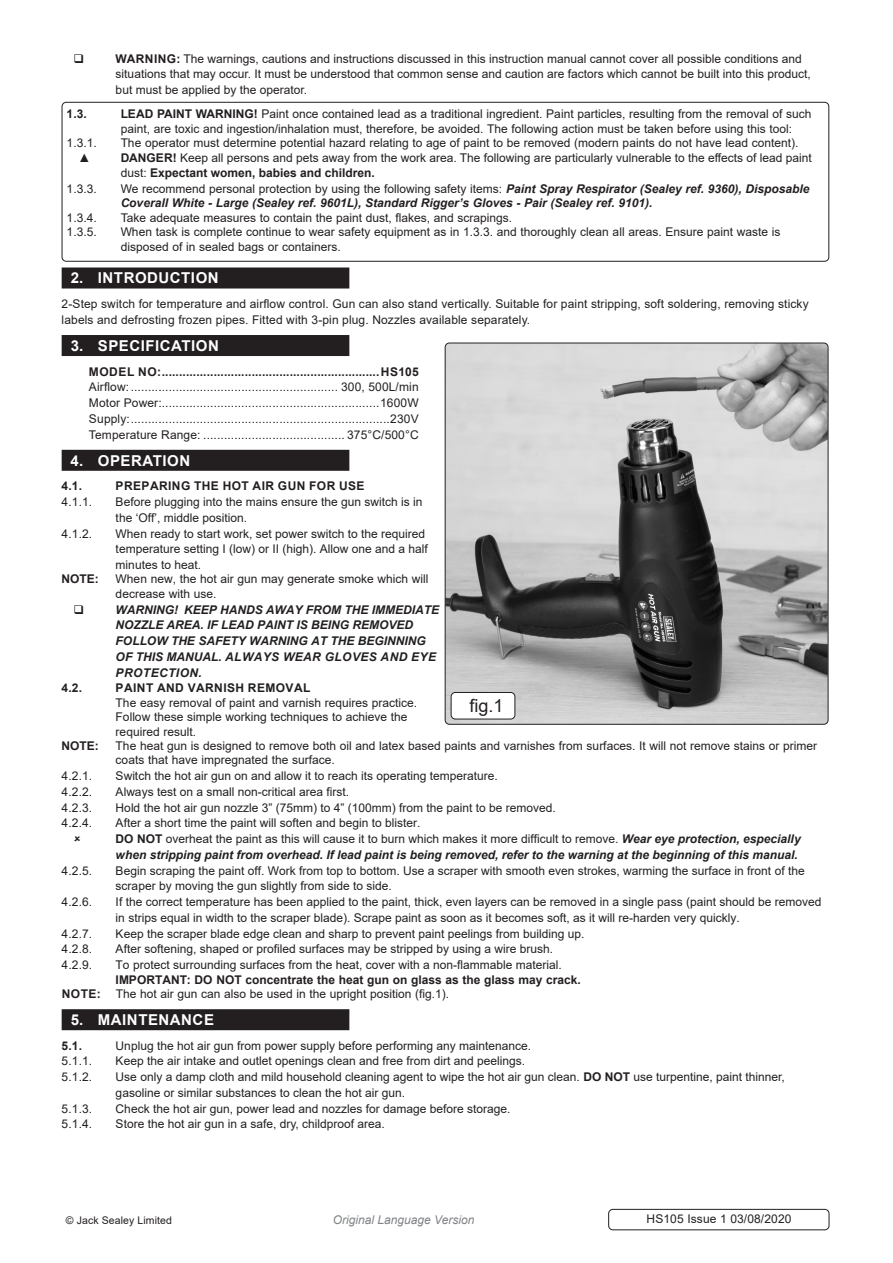
<style>
.page{position:relative;width:893px;height:1263px;background:#fff}
.page>*{position:absolute;margin:0;border:0;box-sizing:border-box;transform-origin:0 0}
.t1{font:18px "Arial";color:#231f20}
.t2{font:700 15px "Arial";letter-spacing:.035em;color:#fff}
.Body{font:12px/15.8px "Arial";color:#231f20}
.t3{font:italic 700 12px/15.8px "Arial";color:#231f20}
.Specifications__Tabb{font:12px "Arial";letter-spacing:.01em;color:#231f20}
.Specifications__Tabb-2{font:700 12px "Arial";color:#231f20}
.Specifications__Tabb-3{font:700 12px "Arial";letter-spacing:.045em;color:#231f20}
.Specifications__Tabb-4{font:700 12px "Arial";letter-spacing:.035em;color:#231f20}
.t4{font:italic 12px "Arial";color:#808285}
.Body__Footer{font:12px "Arial";letter-spacing:.01em;color:#231f20}
.Body__Justified__7pt{font:10.5px "Arial";letter-spacing:.01em;color:#231f20}
.s1{font-weight:700}
.s2{font-weight:400;font-style:normal}
.s3{font-style:normal}
</style>
<div class="page">
<div style="left:62px;top:267px;width:287px;height:21px;background:#231f20"></div>
<div style="left:62px;top:335px;width:287px;height:21px;background:#231f20"></div>
<div style="left:62px;top:450px;width:287px;height:21px;background:#231f20"></div>
<div style="left:62px;top:1009px;width:287px;height:21px;background:#231f20"></div>
<div style="left:62px;top:102px;width:767px;height:160px;border:1px solid #231f20;border-radius:4px"></div>
<img style="left:445px;top:343px;width:383px;height:381px">
<div style="left:445px;top:343px;width:383px;height:382px;border:1px solid #231f20;border-radius:4px"></div>
<div style="left:451px;top:692px;width:64px;height:27px;background:#fff;border-radius:4px"></div>
<div style="left:451px;top:692px;width:64px;height:27px;border:1px solid #231f20;border-radius:4px"></div>
<div style="left:608px;top:1209px;width:221px;height:21px;border:1px solid #231f20;border-radius:4px"></div>
<p class="Body" style="left:116px;top:51px;width:697px"><span class="s1">WARNING:</span> The warnings, cautions and instructions discussed in this instruction manual cannot cover all possible conditions and situations that may occur. It must be understood that common sense and caution are factors which cannot be built into this product, but must be applied by the operator.</p>
<p class="Specifications__Tabb-2" style="left:67px;top:106px;width:22px">1.3.</p>
<p class="Body" style="left:121px;top:107px;width:692px;line-height:14.4px"><span class="s1">LEAD PAINT WARNING!</span> Paint once contained lead as a traditional ingredient. Paint particles, resulting from the removal of such paint, are toxic and ingestion/inhalation must, therefore, be avoided. The following action must be taken before using this tool:</p>
<p class="Body" style="left:67px;top:135px;width:32px">1.3.1.</p>
<p class="Body" style="left:121px;top:135px;width:679px">The operator must determine potential hazard relating to age of paint to be removed (modern paints do not have lead content).</p>
<p class="Body" style="left:79px;top:150px;width:13px">▲</p>
<p class="Body" style="left:121px;top:150px;width:693px"><span class="s1">DANGER!</span> Keep all persons and pets away from the work area. The following are particularly vulnerable to the effects of lead paint dust: <span class="s1">Expectant women, babies and children.</span></p>
<p class="Body" style="left:67px;top:181px;width:32px">1.3.3.</p>
<p class="t3" style="left:121px;top:182px;width:690px;line-height:14.4px"><span class="s2">We recommend personal protection by using the following safety items:</span> Paint Spray Respirator (Sealey ref. 9360), Disposable<br>Coverall White - Large (Sealey ref. 9601L), Standard Rigger’s Gloves - Pair (Sealey ref. 9101).</p>
<p class="Body" style="left:67px;top:210px;width:32px">1.3.4.</p>
<p class="Body" style="left:121px;top:210px;width:393px">Take adequate measures to contain the paint dust, flakes, and scrapings.</p>
<p class="Body" style="left:67px;top:224px;width:32px">1.3.5.</p>
<p class="Body" style="left:121px;top:225px;width:661px;line-height:14.4px">When task is complete continue to wear safety equipment as in 1.3.3. and thoroughly clean all areas. Ensure paint waste is disposed of in sealed bags or containers.</p>
<p class="t2" style="left:71px;top:267px;width:149px">2. INTRODUCTION</p>
<p class="Body" style="left:62px;top:296px;width:748px">2-Step switch for temperature and airflow control. Gun can also stand vertically. Suitable for paint stripping, soft soldering, removing sticky labels and defrosting frozen pipes. Fitted with 3-pin plug. Nozzles available separately.</p>
<p class="t2" style="left:71px;top:335px;width:150px">3. SPECIFICATION</p>
<p class="Specifications__Tabb-3" style="left:89px;top:363px;width:331px">MODEL NO:...............................................................HS105</p>
<p class="Specifications__Tabb" style="left:89px;top:379px;width:331px">Airflow:............................................................ 300, 500L/min</p>
<p class="Specifications__Tabb" style="left:89px;top:395px;width:331px">Motor Power:...............................................................1600W</p>
<p class="Specifications__Tabb" style="left:89px;top:410px;width:331px">Supply:...........................................................................230V</p>
<p class="Specifications__Tabb" style="left:89px;top:426px;width:331px">Temperature Range: ......................................... 375°C/500°C</p>
<p class="t2" style="left:71px;top:450px;width:121px">4. OPERATION</p>
<p class="Specifications__Tabb-2" style="left:62px;top:478px;width:22px">4.1.</p>
<p class="Specifications__Tabb-4" style="left:116px;top:478px;width:250px">PREPARING THE HOT AIR GUN FOR USE</p>
<p class="Body" style="left:62px;top:494px;width:32px">4.1.1.</p>
<p class="Body" style="left:116px;top:494px;width:308px">Before plugging into the mains ensure the gun switch is in the ‘Off’, middle position.</p>
<p class="Body" style="left:62px;top:525px;width:32px">4.1.2.</p>
<p class="Body" style="left:116px;top:525px;width:314px">When ready to start work, set power switch to the required temperature setting I (low) or II (high). Allow one and a half minutes to heat.</p>
<p class="Specifications__Tabb-2" style="left:62px;top:571px;width:39px">NOTE:</p>
<p class="Body" style="left:116px;top:572px;width:314px;line-height:14.4px">When new, the hot air gun may generate smoke which will decrease with use.</p>
<p class="t3" style="left:116px;top:602px;width:325px">WARNING! KEEP HANDS AWAY FROM THE IMMEDIATE NOZZLE AREA. IF LEAD PAINT IS BEING REMOVED FOLLOW THE SAFETY WARNING AT THE BEGINNING OF THIS MANUAL. ALWAYS WEAR GLOVES AND EYE PROTECTION.</p>
<p class="Specifications__Tabb-2" style="left:62px;top:680px;width:22px">4.2.</p>
<p class="Specifications__Tabb-4" style="left:116px;top:680px;width:196px">PAINT AND VARNISH REMOVAL</p>
<p class="Body" style="left:116px;top:695px;width:303px;line-height:14.4px">The easy removal of paint and varnish requires practice.<br>Follow these simple working techniques to achieve the required result.</p>
<p class="Specifications__Tabb-2" style="left:62px;top:737px;width:39px">NOTE:</p>
<p class="Body" style="left:116px;top:738px;width:703px;line-height:14.4px">The heat gun is designed to remove both oil and latex based paints and varnishes from surfaces. It will not remove stains or primer coats that have impregnated the surface.</p>
<p class="Body" style="left:62px;top:768px;width:32px">4.2.1.</p>
<p class="Body" style="left:116px;top:768px;width:384px">Switch the hot air gun on and allow it to reach its operating temperature.</p>
<p class="Body" style="left:62px;top:784px;width:32px">4.2.2.</p>
<p class="Body" style="left:116px;top:784px;width:235px">Always test on a small non-critical area first.</p>
<p class="Body" style="left:62px;top:799px;width:32px">4.2.3.</p>
<p class="Body" style="left:116px;top:799px;width:442px">Hold the hot air gun nozzle 3” (75mm) to 4” (100mm) from the paint to be removed.</p>
<p class="Body" style="left:62px;top:815px;width:32px">4.2.4.</p>
<p class="Body" style="left:116px;top:815px;width:306px">After a short time the paint will soften and begin to blister.</p>
<p class="t3" style="left:116px;top:831px;width:686px"><span class="s3">DO NOT</span> <span class="s2">overheat the paint as this will cause it to burn which makes it more difficult to remove.</span> Wear eye protection, especially when stripping paint from overhead. If lead paint is being removed, refer to the warning at the beginning of this manual.</p>
<p class="Body" style="left:62px;top:862px;width:32px">4.2.5.</p>
<p class="Body" style="left:116px;top:862px;width:690px">Begin scraping the paint off. Work from top to bottom. Use a scraper with smooth even strokes, warming the surface in front of the scraper by moving the gun slightly from side to side.</p>
<p class="Body" style="left:62px;top:894px;width:32px">4.2.6.</p>
<p class="Body" style="left:116px;top:894px;width:707px">If the correct temperature has been applied to the paint, thick, even layers can be removed in a single pass (paint should be removed in strips equal in width to the scraper blade). Scrape paint as soon as it becomes soft, as it will re-harden very quickly.</p>
<p class="Body" style="left:62px;top:925px;width:32px">4.2.7.</p>
<p class="Body" style="left:116px;top:925px;width:470px">Keep the scraper blade edge clean and sharp to prevent paint peelings from building up.</p>
<p class="Body" style="left:62px;top:941px;width:32px">4.2.8.</p>
<p class="Body" style="left:116px;top:941px;width:439px">After softening, shaped or profiled surfaces may be stripped by using a wire brush.</p>
<p class="Body" style="left:62px;top:957px;width:32px">4.2.9.</p>
<p class="Body" style="left:116px;top:957px;width:448px">To protect surrounding surfaces from the heat, cover with a non-flammable material.</p>
<p class="Specifications__Tabb-2" style="left:116px;top:971px;width:467px">IMPORTANT: DO NOT concentrate the heat gun on glass as the glass may crack.</p>
<p class="Body" style="left:62px;top:986px;width:389px"><span class="s1">NOTE:</span> The hot air gun can also be used in the upright position (fig.1).</p>
<p class="t2" style="left:71px;top:1009px;width:145px">5. MAINTENANCE</p>
<p class="Specifications__Tabb-2" style="left:62px;top:1037px;width:22px">5.1.</p>
<p class="Body" style="left:116px;top:1037px;width:417px">Unplug the hot air gun from power supply before performing any maintenance.</p>
<p class="Body" style="left:62px;top:1053px;width:32px">5.1.1.</p>
<p class="Body" style="left:116px;top:1053px;width:411px">Keep the air intake and outlet openings clean and free from dirt and peelings.</p>
<p class="Body" style="left:62px;top:1069px;width:32px">5.1.2.</p>
<p class="Body" style="left:116px;top:1069px;width:671px">Use only a damp cloth and mild household cleaning agent to wipe the hot air gun clean. <span class="s1">DO NOT</span> use turpentine, paint thinner, gasoline or similar substances to clean the hot air gun.</p>
<p class="Body" style="left:62px;top:1100px;width:32px">5.1.3.</p>
<p class="Body" style="left:116px;top:1100px;width:396px">Check the hot air gun, power lead and nozzles for damage before storage.</p>
<p class="Body" style="left:62px;top:1116px;width:32px">5.1.4.</p>
<p class="Body" style="left:116px;top:1116px;width:271px">Store the hot air gun in a safe, dry, childproof area.</p>
<p class="t1" style="left:469px;top:693px;width:36px">fig.1</p>
<p class="Body__Justified__7pt" style="left:66px;top:1213px;width:108px">© Jack Sealey Limited</p>
<p class="t4" style="left:333px;top:1212px;width:143px">Original Language Version</p>
<p class="Body__Footer" style="left:646px;top:1210px;width:147px">HS105 Issue 1 03/08/2020</p>
</div>
